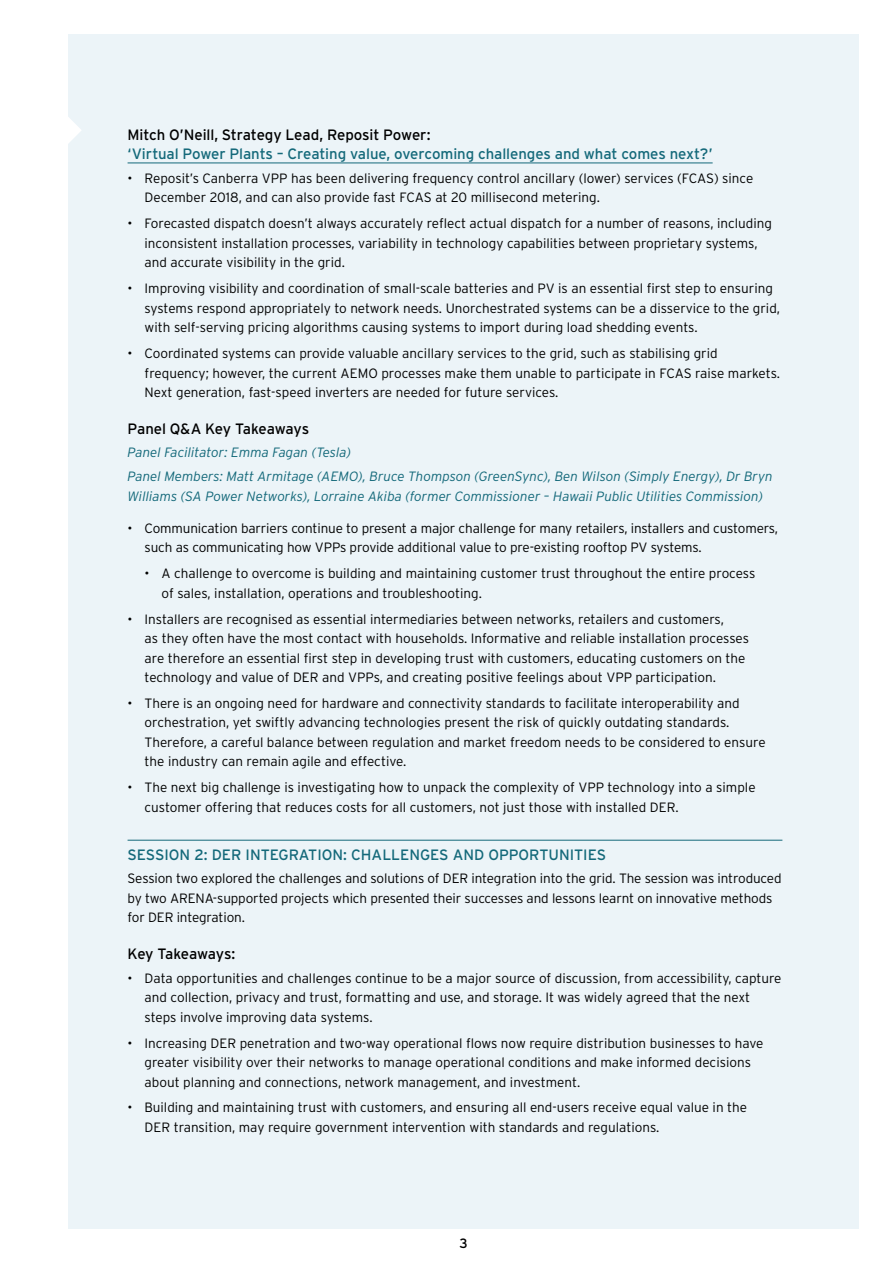
<style>
.page{position:relative;width:893px;height:1263px;background:#fff}
.page>*{position:absolute;margin:0;border:0;box-sizing:border-box;transform-origin:0 0}
.t1{font:15px "Interstate";letter-spacing:-.005em;color:#14697a}
.t2{font:15px "Interstate";letter-spacing:-.015em;color:#000}
.t3{font:300 13.5px/19.5px "Interstate";color:#000}
.t4{font:italic 300 13.5px/23.7px "Interstate";color:#14697a}
.t5{font:13.5px "Interstate";color:#000}
</style>
<div class="page">
<div style="left:68px;top:34px;width:791px;height:1195px;background:#ecf4f8"></div>
<svg style="left:68px;top:117px;width:13px;height:26px"></svg>
<hr style="left:128px;top:163px;width:585px;height:1px;background:#14697a">
<hr style="left:128px;top:840px;width:654px;height:1px;background:#14697a">
<p class="t2" style="left:128px;top:126px;width:304px">Mitch O’Neill, Strategy Lead, Reposit Power:</p>
<p class="t1" style="left:128px;top:145px;width:587px">‘Virtual Power Plants – Creating value, overcoming challenges and what comes next?’</p>
<p class="t3" style="left:145px;top:168px;width:610px;text-indent:-17px">• Reposit’s Canberra VPP has been delivering frequency control ancillary (lower) services (FCAS) since<br>December 2018, and can also provide fast FCAS at 20 millisecond metering.</p>
<p class="t3" style="left:145px;top:214px;width:629px;text-indent:-17px">• Forecasted dispatch doesn’t always accurately reflect actual dispatch for a number of reasons, including inconsistent installation processes, variability in technology capabilities between proprietary systems, and accurate visibility in the grid.</p>
<p class="t3" style="left:145px;top:279px;width:637px;text-indent:-17px">• Improving visibility and coordination of small-scale batteries and PV is an essential first step to ensuring systems respond appropriately to network needs. Unorchestrated systems can be a disservice to the grid, with self-serving pricing algorithms causing systems to import during load shedding events.</p>
<p class="t3" style="left:145px;top:343px;width:637px;text-indent:-17px">• Coordinated systems can provide valuable ancillary services to the grid, such as stabilising grid frequency; however, the current AEMO processes make them unable to participate in FCAS raise markets.<br>Next generation, fast-speed inverters are needed for future services.</p>
<p class="t2" style="left:128px;top:420px;width:183px">Panel Q&amp;A Key Takeaways</p>
<p class="t4" style="left:128px;top:441px;width:647px">Panel Facilitator: Emma Fagan (Tesla)<br>Panel Members: Matt Armitage (AEMO), Bruce Thompson (GreenSync), Ben Wilson (Simply Energy), Dr Bryn</p>
<p class="t4" style="left:128px;top:484px;width:637px">Williams (SA Power Networks), Lorraine Akiba (former Commissioner – Hawaii Public Utilities Commission)</p>
<p class="t3" style="left:145px;top:518px;width:635px;text-indent:-17px">• Communication barriers continue to present a major challenge for many retailers, installers and customers, such as communicating how VPPs provide additional value to pre-existing rooftop PV systems.</p>
<p class="t3" style="left:162px;top:564px;width:595px;text-indent:-17px">• A challenge to overcome is building and maintaining customer trust throughout the entire process of sales, installation, operations and troubleshooting.</p>
<p class="t3" style="left:145px;top:609px;width:606px;text-indent:-17px">• Installers are recognised as essential intermediaries between networks, retailers and customers,<br>as they often have the most contact with households. Informative and reliable installation processes are therefore an essential first step in developing trust with customers, educating customers on the technology and value of DER and VPPs, and creating positive feelings about VPP participation.</p>
<p class="t3" style="left:145px;top:693px;width:623px;text-indent:-17px">• There is an ongoing need for hardware and connectivity standards to facilitate interoperability and orchestration, yet swiftly advancing technologies present the risk of quickly outdating standards.<br>Therefore, a careful balance between regulation and market freedom needs to be considered to ensure the industry can remain agile and effective.</p>
<p class="t3" style="left:145px;top:778px;width:612px;text-indent:-17px">• The next big challenge is investigating how to unpack the complexity of VPP technology into a simple customer offering that reduces costs for all customers, not just those with installed DER.</p>
<p class="t1" style="left:128px;top:846px;width:480px">SESSION 2: DER INTEGRATION: CHALLENGES AND OPPORTUNITIES</p>
<p class="t3" style="left:128px;top:869px;width:656px">Session two explored the challenges and solutions of DER integration into the grid. The session was introduced by two ARENA-supported projects which presented their successes and lessons learnt on innovative methods for DER integration.</p>
<p class="t2" style="left:128px;top:945px;width:109px">Key Takeaways:</p>
<p class="t3" style="left:145px;top:968px;width:638px;text-indent:-17px">• Data opportunities and challenges continue to be a major source of discussion, from accessibility, capture and collection, privacy and trust, formatting and use, and storage. It was widely agreed that the next steps involve improving data systems.</p>
<p class="t3" style="left:145px;top:1033px;width:620px;text-indent:-17px">• Increasing DER penetration and two-way operational flows now require distribution businesses to have greater visibility over their networks to manage operational conditions and make informed decisions about planning and connections, network management, and investment.</p>
<p class="t3" style="left:145px;top:1098px;width:604px;text-indent:-17px">• Building and maintaining trust with customers, and ensuring all end-users receive equal value in the<br>DER transition, may require government intervention with standards and regulations.</p>
<p class="t5" style="left:459px;top:1236px;width:10px">3</p>
</div>
